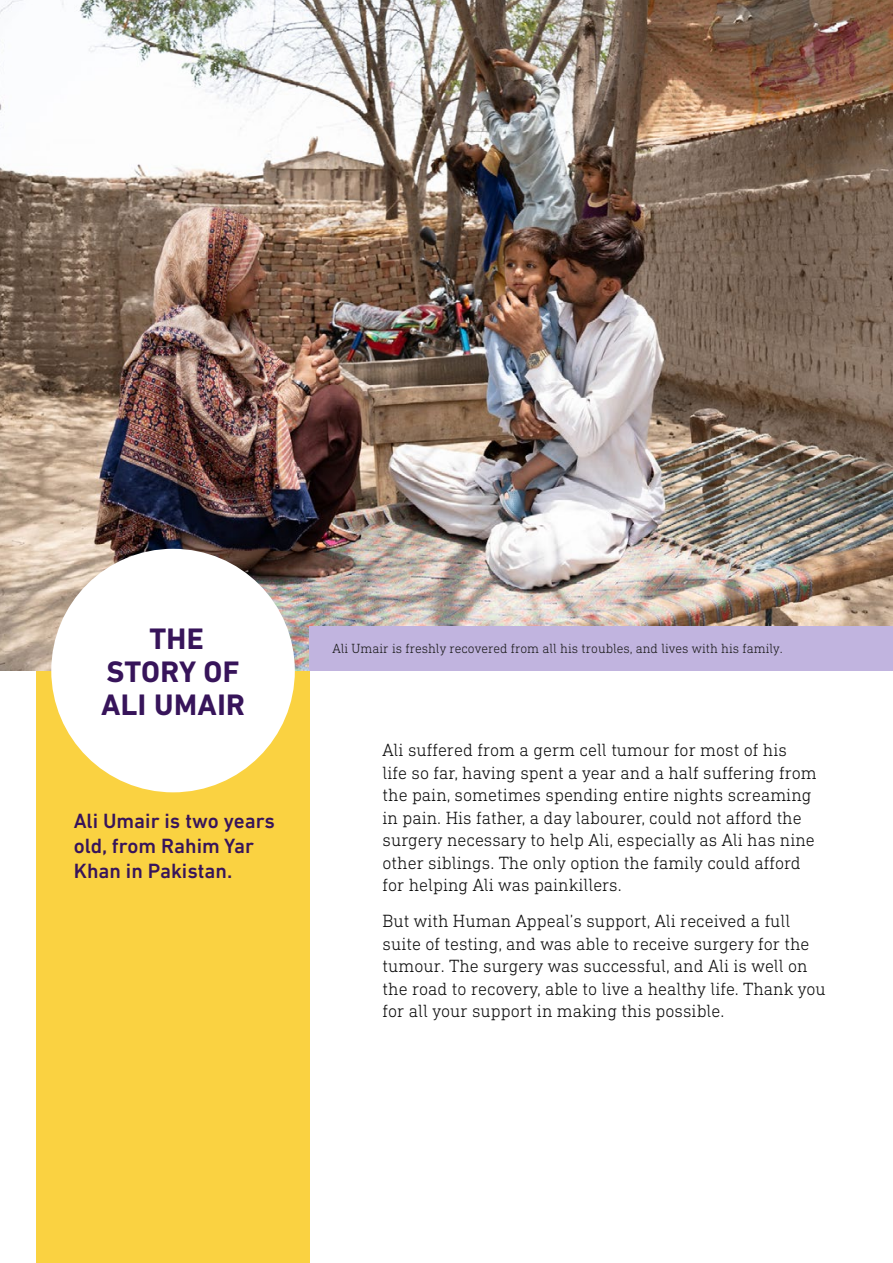
<style>
.page{position:relative;width:893px;height:1263px;background:#fff}
.page>*{position:absolute;margin:0;border:0;box-sizing:border-box;transform-origin:0 0}
.Heading{font:700 30.15px/32.7px "DIN Next LT Pro";letter-spacing:.015em;color:#37145a;text-align:center}
.Sub_Heading{font:500 21px/25.2px "DIN Next LT Pro";color:#37145a}
.BodyCopy{font:300 18px/22.5px "DIN Next Slab Pro";color:#0d0d0d}
.Sub_Heading-2{font:300 13.5px "DIN Next Slab Pro";color:#1a1a1a}
</style>
<div class="page">
<div style="left:36px;top:670px;width:274px;height:593px;background:#fad241"></div>
<img style="left:0;top:0;width:893px;height:670px">
<div style="left:310px;top:626px;width:583px;height:45px;background:#c1b4df"></div>
<div style="left:51px;top:549px;width:244px;height:243px;background:#fff;border-radius:50%"></div>
<p class="Heading" style="left:101px;top:622px;width:146px">THE<br>STORY OF<br>ALI UMAIR</p>
<p class="Sub_Heading" style="left:74px;top:808px;width:203px">Ali Umair is two years old, from Rahim Yar<br>Khan in Pakistan.</p>
<p class="Sub_Heading-2" style="left:332px;top:641px;width:452px">Ali Umair is freshly recovered from all his troubles, and lives with his family.</p>
<p class="BodyCopy" style="left:383px;top:739px;width:436px">Ali suffered from a germ cell tumour for most of his<br>life so far, having spent a year and a half suffering from the pain, sometimes spending entire nights screaming in pain. His father, a day labourer, could not afford the surgery necessary to help Ali, especially as Ali has nine other siblings. The only option the family could afford for helping Ali was painkillers.</p>
<p class="BodyCopy" style="left:383px;top:910px;width:445px">But with Human Appeal’s support, Ali received a full suite of testing, and was able to receive surgery for the tumour. The surgery was successful, and Ali is well on the road to recovery, able to live a healthy life. Thank you for all your support in making this possible.</p>
</div>
